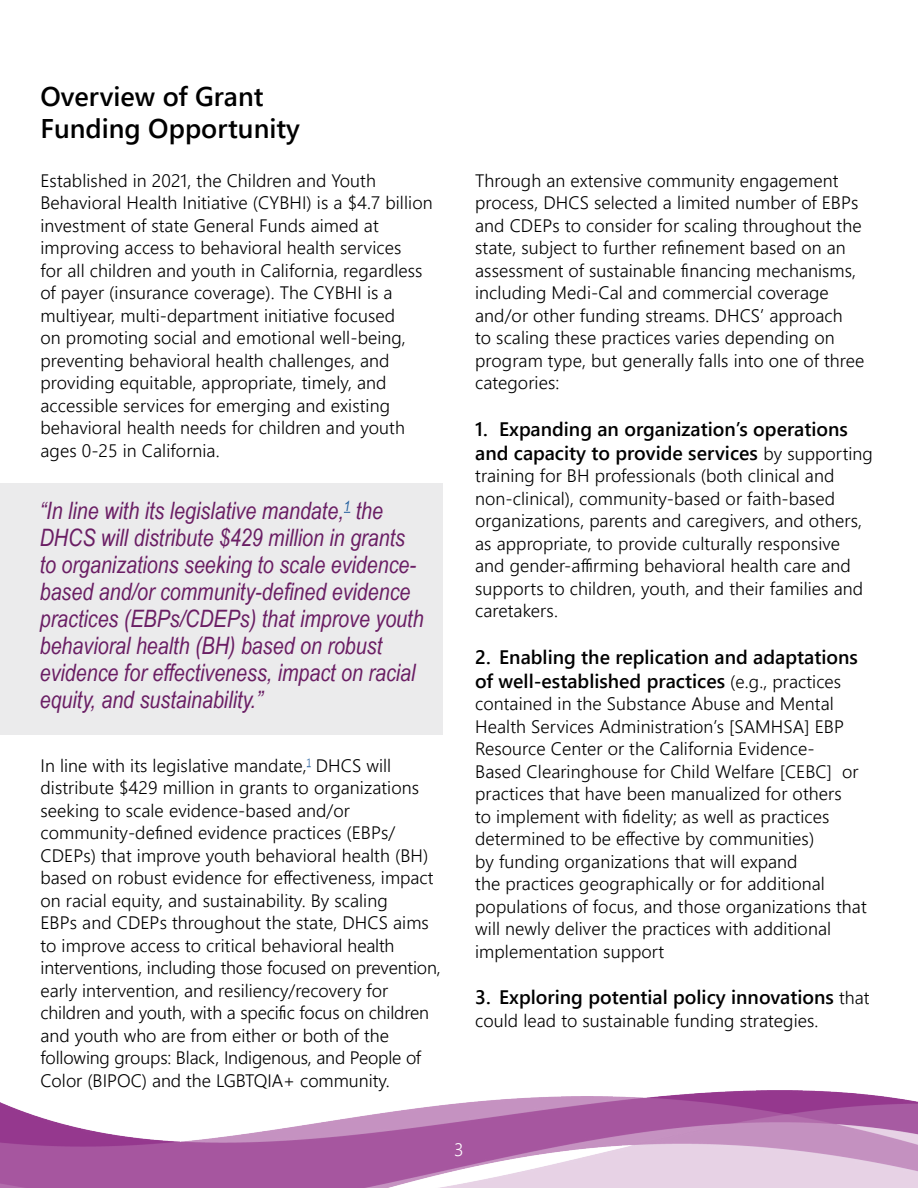
<style>
.page{position:relative;width:918px;height:1188px;background:#fff}
.page>*{position:absolute;margin:0;border:0;box-sizing:border-box;transform-origin:0 0}
.t1{font:600 27px/32.4px "Segoe UI";color:#000}
.t2{font:italic 24px/27px "Arial Narrow";color:#6a1e64}
.t3{font:600 19.5px/24px "Segoe UI";color:#000}
.t4{font:300 18px/22.5px "Segoe UI";letter-spacing:.005em;color:#000}
.t5{font:300 18px "Segoe UI";color:#fff}
.s1{font-weight:300;font-size:18px}
</style>
<div class="page">
<img style="left:0;top:1091px;width:918px;height:97px">
<div style="left:0;top:483px;width:443px;height:251px;background:#ebebec"></div>
<h2 class="t1" style="left:40px;top:78px;width:261px">Overview of Grant<br>Funding Opportunity</h2>
<p class="t4" style="left:40px;top:167px;width:394px">Established in 2021, the Children and Youth Behavioral Health Initiative (CYBHI) is a $4.7 billion investment of state General Funds aimed at improving access to behavioral health services<br>for all children and youth in California, regardless of payer (insurance coverage). The CYBHI is a multiyear, multi-department initiative focused<br>on promoting social and emotional well-being, preventing behavioral health challenges, and providing equitable, appropriate, timely, and accessible services for emerging and existing behavioral health needs for children and youth ages 0-25 in California.</p>
<p class="t2" style="left:40px;top:496px;width:385px">“In line with its legislative mandate,<sup>1</sup> the DHCS will distribute $429 million in grants to organizations seeking to scale evidence&shy;based and/or community-defined evidence practices (EBPs/CDEPs) that improve youth behavioral health (BH) based on robust evidence for effectiveness, impact on racial equity, and sustainability.”</p>
<p class="t4" style="left:40px;top:752px;width:402px">In line with its legislative mandate,<sup>1</sup> DHCS will distribute $429 million in grants to organizations seeking to scale evidence-based and/or community-defined evidence practices (EBPs/ CDEPs) that improve youth behavioral health (BH) based on robust evidence for effectiveness, impact on racial equity, and sustainability. By scaling<br>EBPs and CDEPs throughout the state, DHCS aims to improve access to critical behavioral health interventions, including those focused on prevention, early intervention, and resiliency/recovery for children and youth, with a specific focus on children and youth who are from either or both of the following groups: Black, Indigenous, and People of Color (BIPOC) and the LGBTQIA+ community.</p>
<p class="t4" style="left:475px;top:167px;width:391px">Through an extensive community engagement process, DHCS selected a limited number of EBPs and CDEPs to consider for scaling throughout the state, subject to further refinement based on an assessment of sustainable financing mechanisms, including Medi-Cal and commercial coverage and/or other funding streams. DHCS’ approach<br>to scaling these practices varies depending on program type, but generally falls into one of three categories:</p>
<p class="t3" style="left:475px;top:415px;width:399px">1. Expanding an organization’s operations and capacity to provide services <span class="s1">by supporting</span></p>
<p class="t4" style="left:475px;top:463px;width:389px">training for BH professionals (both clinical and non-clinical), community-based or faith-based organizations, parents and caregivers, and others, as appropriate, to provide culturally responsive and gender-affirming behavioral health care and supports to children, youth, and their families and caretakers.</p>
<p class="t3" style="left:475px;top:643px;width:384px">2. Enabling the replication and adaptations of well-established practices <span class="s1">(e.g., practices</span></p>
<p class="t4" style="left:475px;top:691px;width:393px">contained in the Substance Abuse and Mental Health Services Administration’s [SAMHSA] EBP Resource Center or the California Evidence-<br>Based Clearinghouse for Child Welfare [CEBC] or practices that have been manualized for others<br>to implement with fidelity; as well as practices determined to be effective by communities)<br>by funding organizations that will expand<br>the practices geographically or for additional populations of focus, and those organizations that will newly deliver the practices with additional implementation support</p>
<p class="t3" style="left:475px;top:984px;width:396px">3. Exploring potential policy innovations <span class="s1">that</span></p>
<p class="t4" style="left:475px;top:1007px;width:345px">could lead to sustainable funding strategies.</p>
<p class="t5" style="left:454px;top:1132px;width:11px">3</p>
</div>
